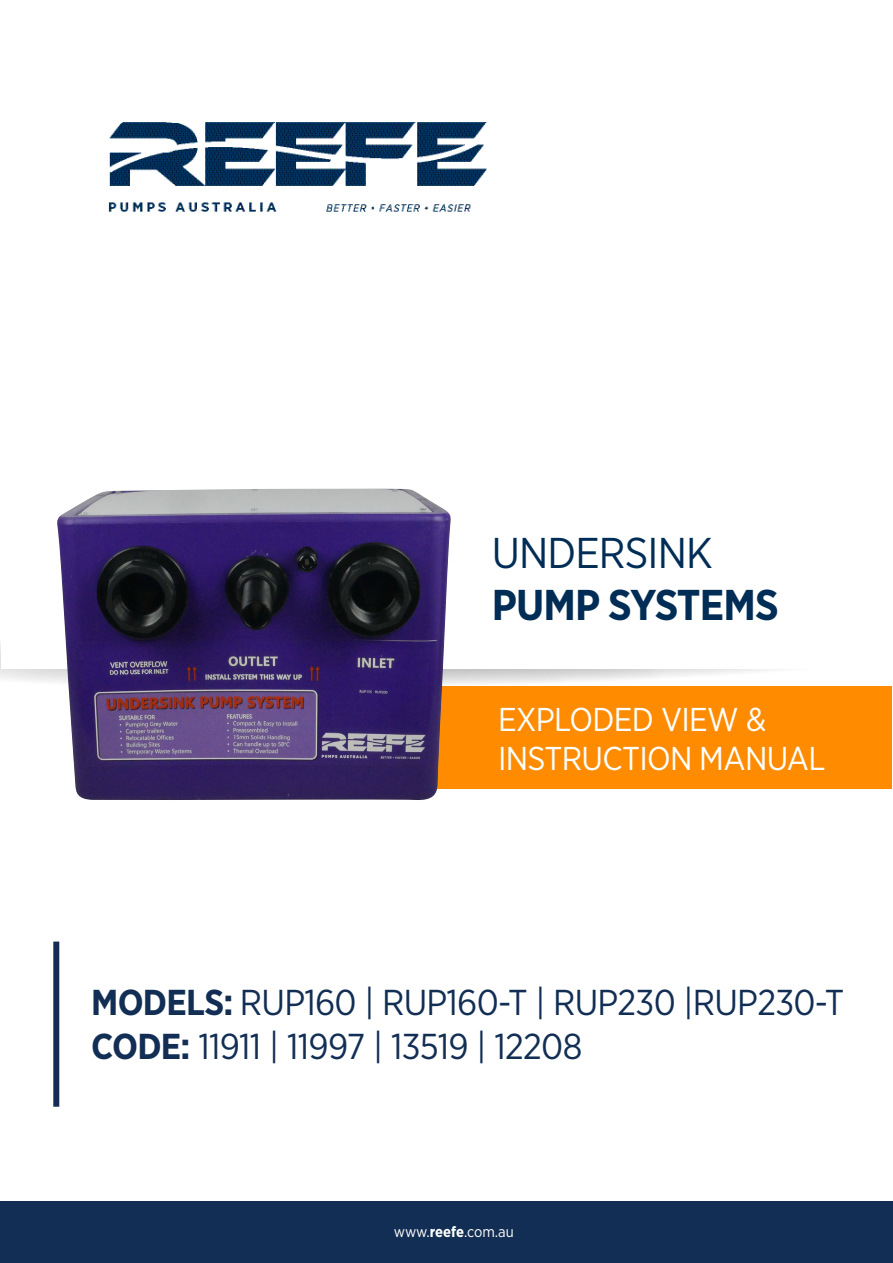
<style>
.page{position:relative;width:893px;height:1263px;background:#fff}
.page>*{position:absolute;margin:0;border:0;box-sizing:border-box;transform-origin:0 0}
.t1{font:700 43.05px "Gotham Narrow";letter-spacing:-.02em;color:#002d56}
.t2{font:43.05px "Gotham Narrow";letter-spacing:-.02em;color:#002d56}
.t3{font:36px "Gotham Narrow";letter-spacing:-.02em;color:#122e54}
.t4{font:33px "Gotham Narrow";letter-spacing:-.02em;color:#fff}
.t5{font:15px "Gotham Narrow";letter-spacing:-.015em;color:#fff}
.s1{font-weight:700}
</style>
<div class="page">
<div style="left:0;top:1201px;width:893px;height:62px;background:#122e54"></div>
<div style="left:398px;top:687px;width:494px;height:102px;background:#ff8c00"></div>
<svg style="left:0;top:643px;width:892px;height:44px"></svg>
<div style="left:1px;top:347px;width:892px;height:322px;background:#fff"></div>
<img style="left:108px;top:122px;width:379px;height:90px">
<div style="left:53px;top:941px;width:6px;height:166px;background:#122e54"></div>
<img style="left:56px;top:489px;width:395px;height:311px">
<p class="t2" style="left:492px;top:526px;width:222px">UNDERSINK</p>
<p class="t1" style="left:492px;top:577px;width:288px">PUMP SYSTEMS</p>
<p class="t4" style="left:498px;top:698px;width:270px">EXPLODED VIEW &amp;</p>
<p class="t4" style="left:498px;top:738px;width:329px">INSTRUCTION MANUAL</p>
<p class="t3" style="left:91px;top:980px;width:755px"><span class="s1">MODELS:</span> RUP160 | RUP160-T | RUP230 |RUP230-T</p>
<p class="t3" style="left:91px;top:1024px;width:493px"><span class="s1">CODE:</span> 11911 | 11997 | 13519 | 12208</p>
<p class="t5" style="left:394px;top:1223px;width:121px">www.<span class="s1">reefe</span>.com.au</p>
</div>
